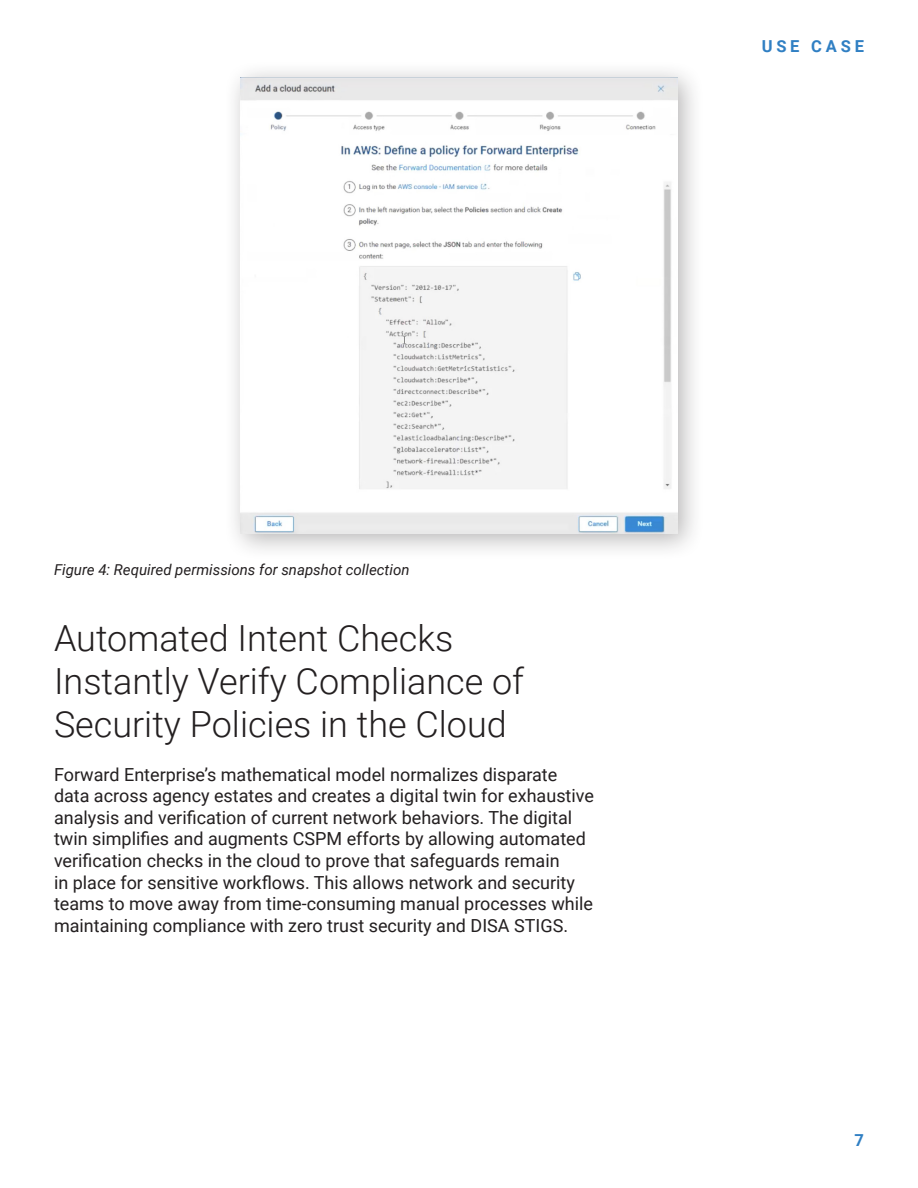
<style>
.page{position:relative;width:918px;height:1188px;background:#fff}
.page>*{position:absolute;margin:0;border:0;box-sizing:border-box;transform-origin:0 0}
.t1{font:300 36px/43.2px "Roboto";color:#231f20}
.t2{font:18px/21.6px "Roboto";color:#231f20}
.t3{font:700 16.5px "Roboto";letter-spacing:.23em;color:#307fc3}
.t4{font:italic 15px "Roboto";color:#231f20}
</style>
<div class="page">
<div style="left:223px;top:60px;width:482px;height:501px;background:#231f20;opacity:.33"></div>
<img style="left:241px;top:78px;width:436px;height:456px">
<p class="t3" style="left:762px;top:34px;width:104px">USE CASE</p>
<p class="t4" style="left:54px;top:559px;width:357px">Figure 4: Required permissions for snapshot collection</p>
<h1 class="t1" style="left:54px;top:615px;width:472px">Automated Intent Checks<br>Instantly Verify Compliance of<br>Security Policies in the Cloud</h1>
<p class="t2" style="left:54px;top:763px;width:541px">Forward Enterprise’s mathematical model normalizes disparate data across agency estates and creates a digital twin for exhaustive analysis and verification of current network behaviors. The digital twin simplifies and augments CSPM efforts by allowing automated verification checks in the cloud to prove that safeguards remain<br>in place for sensitive workflows. This allows network and security teams to move away from time-consuming manual processes while maintaining compliance with zero trust security and DISA STIGS.</p>
<p class="t3" style="left:855px;top:1129px;width:11px">7</p>
</div>
